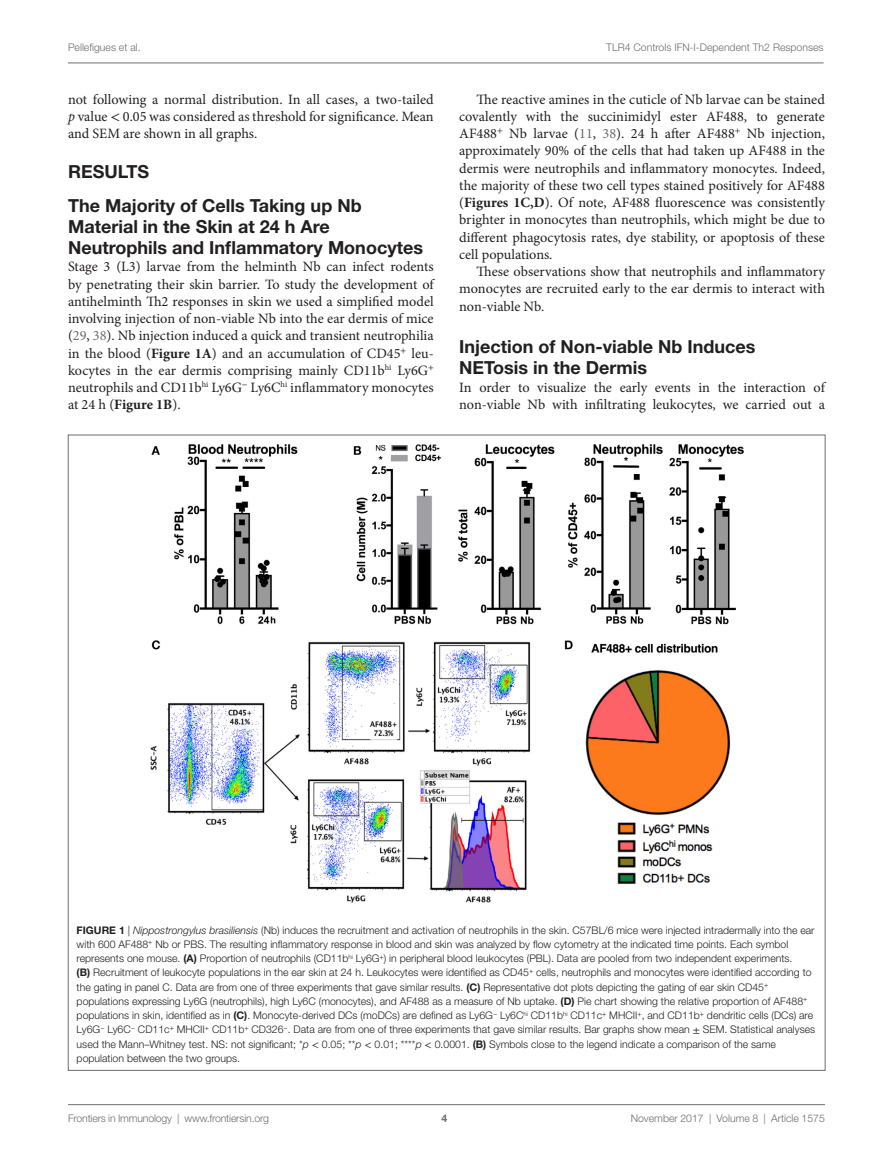
<style>
.page{position:relative;width:893px;height:1170px;background:#fff}
.page>*{position:absolute;margin:0;border:0;box-sizing:border-box;transform-origin:0 0}
.t1{font:700 18px/21px "Helvetica Neue LT Std";color:#231f20}
.t2{font:14.25px/17.2px "Minion Pro";color:#231f20;text-align:justify}
.t3{font:300 10.5px/14.2px "Helvetica Neue LT Std";color:#231f20}
.t4{font:300 10.5px "Helvetica Neue LT Std";color:#6c6d70}
.t5{font:700 10.5px "Helvetica Neue LT Std";color:#6c6d70}
.s1{font-style:italic}
.s2{font-family:"STIX General"}
.s3{color:#6c6d70}
.s4{font-weight:700}
.s5{font-family:"STIX General";font-weight:400}
</style>
<div class="page">
<img style="left:150px;top:444px;width:594px;height:459px">
<hr style="left:68px;top:63px;width:756px;height:1px;background:#6c6d70">
<hr style="left:68px;top:1104px;width:757px;height:1px;background:#6c6d70">
<p class="t4" style="left:68px;top:41px;width:74px">Pellefigues et al.</p>
<p class="t4" style="left:606px;top:41px;width:219px">TLR4 Controls IFN-I-Dependent Th2 Responses</p>
<p class="t2" style="left:68px;top:90px;width:367px">not following a normal distribution. In all cases, a two-tailed <span class="s1">p</span> value <span class="s2">&lt;</span> 0.05 was considered as threshold for significance. Mean and SEM are shown in all graphs.</p>
<p class="t1" style="left:68px;top:161px;width:13px">RES</p>
<p class="t1" style="left:68px;top:154px;width:295px;line-height:33.8px;text-indent:36px">ULTS<br>The Majority of Cells Taking up Nb</p>
<p class="t1" style="left:68px;top:216px;width:356px">Material in the Skin at 24 h Are<br>Neutrophils and Inflammatory Monocytes</p>
<p class="t2" style="left:68px;top:258px;width:367px">Stage 3 (L3) larvae from the helminth Nb can infect rodents by penetrating their skin barrier. To study the development of antihelminth Th2 responses in skin we used a simplified model involving injection of non-viable Nb into the ear dermis of mice (<span class="s3">29</span>, <span class="s3">38</span>). Nb injection induced a quick and transient neutrophilia in the blood (<span class="s4">Figure 1A</span>) and an accumulation of CD45<sup>+</sup> leu&shy;kocytes in the ear dermis comprising mainly CD11b<sup>hi</sup> Ly6G<sup>+ </sup>neutrophils and CD11b<sup>hi</sup> Ly6G<sup>−</sup> Ly6C<sup>hi</sup> inflammatory monocytes at 24 h (<span class="s4">Figure 1B</span>).</p>
<p class="t2" style="left:459px;top:90px;width:367px;text-indent:17px">The reactive amines in the cuticle of Nb larvae can be stained covalently with the succinimidyl ester AF488, to generate AF488<sup>+</sup> Nb larvae (<span class="s3">11</span>, <span class="s3">38</span>). 24 h after AF488<sup>+</sup> Nb injection, approximately 90% of the cells that had taken up AF488 in the dermis were neutrophils and inflammatory monocytes. Indeed, the majority of these two cell types stained positively for AF488 (<span class="s4">Figures 1C,D</span>). Of note, AF488 fluorescence was consistently brighter in monocytes than neutrophils, which might be due to different phagocytosis rates, dye stability, or apoptosis of these cell populations.</p>
<p class="t2" style="left:459px;top:263px;width:367px;text-indent:17px">These observations show that neutrophils and inflammatory monocytes are recruited early to the ear dermis to interact with non-viable Nb.</p>
<p class="t1" style="left:459px;top:336px;width:298px">Injection of Non-viable Nb Induces<br>NETosis in the Dermis</p>
<p class="t2" style="left:459px;top:378px;width:367px">In order to visualize the early events in the interaction of non-viable Nb with infiltrating leukocytes, we carried out a</p>
<p class="t3" style="left:77px;top:922px;width:740px"><span class="s4">FIG URE 1</span> | <span class="s1">Nippostrongylus brasiliensis</span> (Nb) induces the recruitment and activation of neutrophils in the skin. C57BL/6 mice were injected intradermally into the ear with 600 AF488<sup>+</sup> Nb or PBS. The resulting inflammatory response in blood and skin was analyzed by flow cytometry at the indicated time points. Each symbol represents one mouse. <span class="s4">(A)</span> Proportion of neutrophils (CD11b<sup>hi</sup> Ly6G<sup>+</sup>) in peripheral blood leukocytes (PBL). Data are pooled from two independent experiments.<br><span class="s4">(B)</span> Recruitment of leukocyte populations in the ear skin at 24 h. Leukocytes were identified as CD45<sup>+</sup> cells, neutrophils and monocytes were identified according to the gating in panel C. Data are from one of three experiments that gave similar results. <span class="s4">(C)</span> Representative dot plots depicting the gating of ear skin CD45<sup>+ </sup>populations expressing Ly6G (neutrophils), high Ly6C (monocytes), and AF488 as a measure of Nb uptake. <span class="s4">(D)</span> Pie chart showing the relative proportion of AF488<sup>+ </sup>populations in skin, identified as in <span class="s4">(C)</span>. Monocyte-derived DCs (moDCs) are defined as Ly6G<sup>−</sup> Ly6C<sup>hi</sup> CD11b<sup>hi</sup> CD11c<sup>+</sup> MHCII<sup>+</sup>, and CD11b<sup>+</sup> dendritic cells (DCs) are Ly6G<sup>−</sup> Ly6C<sup>−</sup> CD11c<sup>+</sup> MHCII<sup>+</sup> CD11b<sup>+</sup> CD326<sup>−</sup>. Data are from one of three experiments that gave similar results. Bar graphs show mean <span class="s5">±</span> SEM. Statistical analyses used the Mann–Whitney test. NS: not significant; *<span class="s1">p</span> <span class="s5">&lt;</span> 0.05; **<span class="s1">p</span> <span class="s5">&lt;</span> 0.01; ****<span class="s1">p</span> <span class="s5">&lt;</span> 0.0001. <span class="s4">(B)</span> Symbols close to the legend indicate a comparison of the same population between the two groups.</p>
<p class="t4" style="left:68px;top:1111px;width:203px">Frontiers in Immunology | www.frontiersin.org</p>
<p class="t4" style="left:631px;top:1111px;width:196px">November 2017 | Volume 8 | Article 1575</p>
<p class="t5" style="left:441px;top:1111px;width:7px">4</p>
</div>
